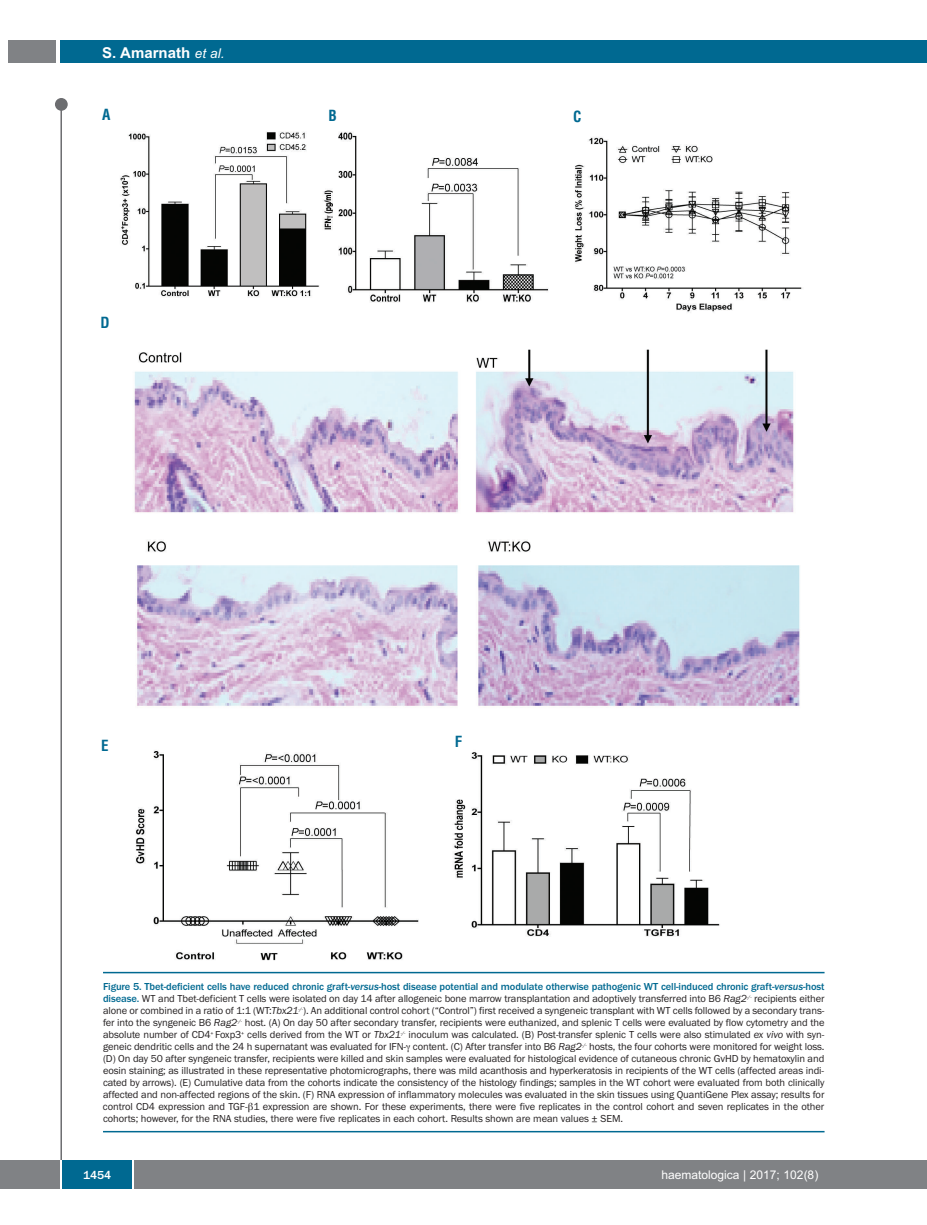
<style>
.page{position:relative;width:927px;height:1225px;background:#fff}
.page>*{position:absolute;margin:0;border:0;box-sizing:border-box;transform-origin:0 0}
.t1{font:700 15px "Arial";color:#fff}
.t2{font:700 condensed 15px "Helvetica";color:#006991}
.t3{font:12px "Arial";color:#fff}
.t4{font:500 12px "Franklin Gothic";color:#fff}
.t5{font:10.5px/12px "Franklin Gothic";letter-spacing:-.01em;color:#231f20;text-align:justify}
.s1{font-weight:400;font-style:italic;font-size:13.5px}
.s2{font-weight:500;color:#006991}
.s3{font-weight:500;font-style:italic;color:#006991}
.s4{font-style:italic}
</style>
<div class="page">
<div style="left:911px;top:40px;width:16px;height:22px;background:#006991"></div>
<div style="left:910px;top:1160px;width:17px;height:28px;background:#808285"></div>
<div style="left:55px;top:98px;width:13px;height:13px;background:#6c6d70;border-radius:50%"></div>
<hr style="left:60px;top:101px;width:2px;height:1061px;background:#6c6d70">
<div style="left:60px;top:40px;width:852px;height:22px;background:#006991"></div>
<div style="left:9px;top:40px;width:47px;height:22px;background:#808285"></div>
<div style="left:0;top:1160px;width:911px;height:28px;background:#808285"></div>
<div style="left:62px;top:1160px;width:71px;height:28px;background:#006991"></div>
<hr style="left:60px;top:1160px;width:2px;height:28px;background:#fff">
<svg style="left:133px;top:1160px;width:1px;height:28px"></svg>
<img style="left:120px;top:132px;width:682px;height:829px">
<hr style="left:103px;top:972px;width:721px;height:1px;background:#006991">
<hr style="left:103px;top:1131px;width:721px;height:1px;background:#006991">
<h1 class="t1" style="left:102px;top:44px;width:124px">S. Amarnath <span class="s1">et al.</span></h1>
<h1 class="t2" style="left:102px;top:106px;width:10px">A</h1>
<h1 class="t2" style="left:329px;top:107px;width:10px">B</h1>
<h1 class="t2" style="left:573px;top:108px;width:10px">C</h1>
<h1 class="t2" style="left:101px;top:314px;width:11px">D</h1>
<h1 class="t2" style="left:101px;top:737px;width:9px">E</h1>
<h1 class="t2" style="left:455px;top:733px;width:9px">F</h1>
<p class="t5" style="left:103px;top:980px;width:723px"><span class="s2">Figure 5. Tbet-deficient cells have reduced chronic graft-</span><span class="s3">versus</span><span class="s2">-host disease potential and modulate otherwise pathogenic WT cell-induced chronic graft-</span><span class="s3">versus</span><span class="s2">-host disease.</span> WT and Tbet-deficient T cells were isolated on day 14 after allogeneic bone marrow transplantation and adoptively transferred into B6 <span class="s4">Rag2</span><sup>-/-</sup> recipients either alone or combined in a ratio of 1:1 (WT:<span class="s4">Tbx21</span><sup>-/-</sup>). An additional control cohort (“Control”) first received a syngeneic transplant with WT cells followed by a secondary trans&shy;fer into the syngeneic B6 <span class="s4">Rag2</span><sup>-/-</sup> host. (A) On day 50 after secondary transfer, recipients were euthanized, and splenic T cells were evaluated by flow cytometry and the absolute number of CD4<sup>+</sup> Foxp3<sup>+</sup> cells derived from the WT or <span class="s4">Tbx21</span><sup>-/-</sup> inoculum was calculated. (B) Post-transfer splenic T cells were also stimulated <span class="s4">ex vivo</span> with syn&shy;geneic dendritic cells and the 24 h supernatant was evaluated for IFN- content. (C) After transfer into B6 <span class="s4">Rag2</span><sup>-/-</sup> hosts, the four cohorts were monitored for weight loss. (D) On day 50 after syngeneic transfer, recipients were killed and skin samples were evaluated for histological evidence of cutaneous chronic GvHD by hematoxylin and eosin staining; as illustrated in these representative photomicrographs, there was mild acanthosis and hyperkeratosis in recipients of the WT cells (affected areas indi&shy;cated by arrows). (E) Cumulative data from the cohorts indicate the consistency of the histology findings; samples in the WT cohort were evaluated from both clinically affected and non-affected regions of the skin. (F) RNA expression of inflammatory molecules was evaluated in the skin tissues using QuantiGene Plex assay; results for control CD4 expression and TGF- 1 expression are shown. For these experiments, there were five replicates in the control cohort and seven replicates in the other cohorts; however, for the RNA studies, there were five replicates in each cohort. Results shown are mean values ± SEM.</p>
<p class="t4" style="left:83px;top:1167px;width:30px">1454</p>
<p class="t3" style="left:661px;top:1167px;width:158px">haematologica | 2017; 102(8)</p>
</div>
